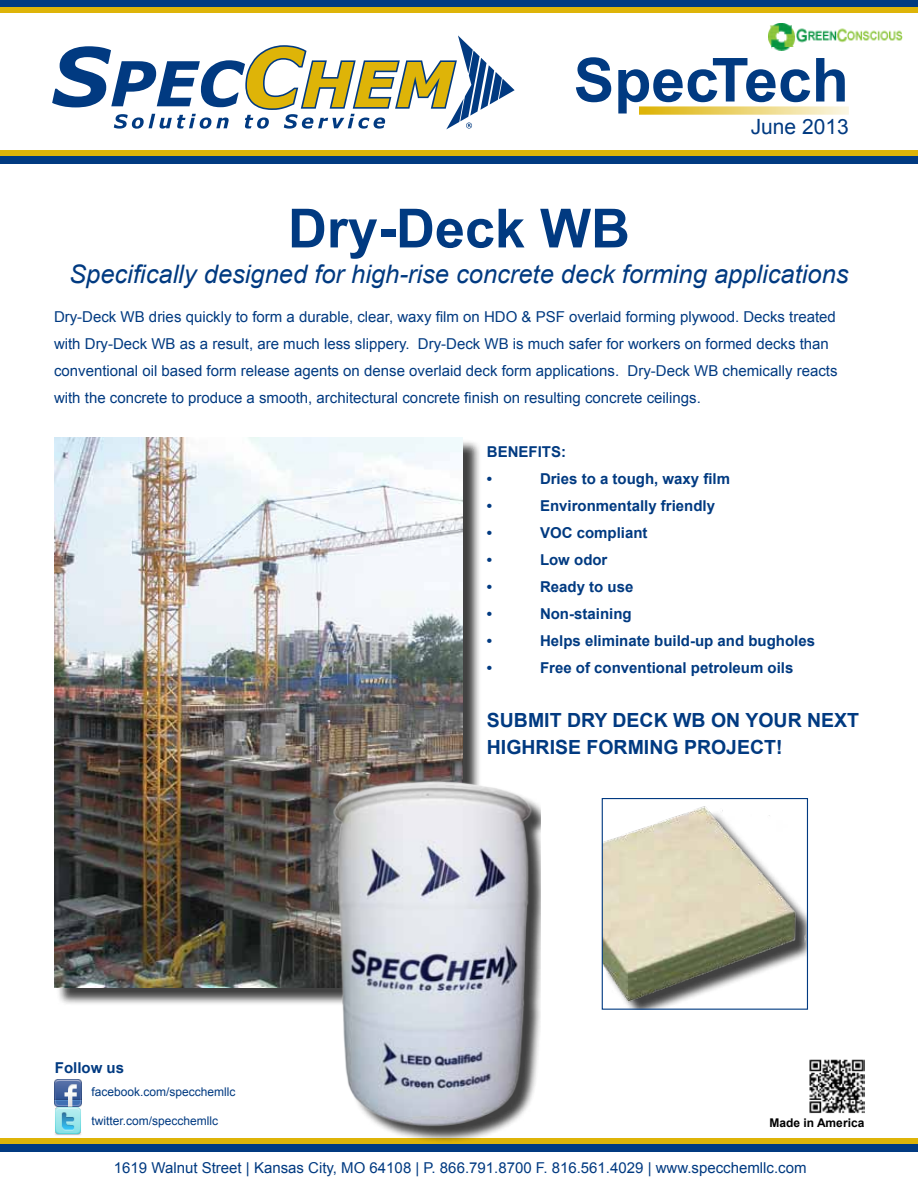
<style>
.page{position:relative;width:918px;height:1188px;background:#fff}
.page>*{position:absolute;margin:0;border:0;box-sizing:border-box;transform-origin:0 0}
.t1{font:700 60.75px "Arial";color:#013a81}
.t2{font:700 54px "Arial";color:#013a81}
.t3{font:italic 25.5px "Arial";color:#013a81}
.t4{font:21px "Arial";color:#013a81}
.t5{font:700 19.5px/27px "Arial";color:#013a81}
.t6{font:15px/27px "Arial";color:#013a81}
.t7{font:700 15px/27px "Arial";color:#013a81}
.t8{font:12px "Arial";color:#013a81}
.t9{font:700 12px "Arial";color:#000}
</style>
<div class="page">
<div style="left:56px;top:439px;width:426px;height:567px;background:#000;opacity:.75"></div>
<img style="left:54px;top:437px;width:409px;height:550px">
<svg style="left:52px;top:35px;width:463px;height:94px"></svg>
<svg style="left:639px;top:106px;width:210px;height:9px;background:#edd77f"></svg>
<img style="left:768px;top:23px;width:135px;height:27px">
<div style="left:0;top:1144px;width:918px;height:8px;background:#013a81"></div>
<div style="left:0;top:1138px;width:918px;height:6px;background:#deb408"></div>
<img style="left:809px;top:1059px;width:55px;height:55px">
<div style="left:0;top:156px;width:918px;height:7px;background:#013a81"></div>
<div style="left:0;top:150px;width:918px;height:6px;background:#deb408"></div>
<div style="left:0;top:0;width:918px;height:7px;background:#013a81"></div>
<div style="left:0;top:7px;width:918px;height:6px;background:#deb408"></div>
<img style="left:54px;top:1079px;width:27px;height:56px">
<div style="left:328px;top:784px;width:213px;height:359px;background:#000;opacity:.75"></div>
<img style="left:326px;top:771px;width:215px;height:359px">
<img style="left:604px;top:806px;width:202px;height:202px">
<div style="left:602px;top:798px;width:206px;height:212px;border:1px solid #013a81"></div>
<h1 class="t1" style="left:574px;top:40px;width:277px">SpecTech</h1>
<h3 class="t4" style="left:751px;top:113px;width:100px">June 2013</h3>
<h2 class="t2" style="left:288px;top:192px;width:344px">Dry-Deck WB</h2>
<h3 class="t3" style="left:69px;top:258px;width:781px">Specifically designed for high-rise concrete deck forming applications</h3>
<p class="t6" style="left:54px;top:304px;width:785px">Dry-Deck WB dries quickly to form a durable, clear, waxy film on HDO &amp; PSF overlaid forming plywood. Decks treated with Dry-Deck WB as a result, are much less slippery. Dry-Deck WB is much safer for workers on formed decks than conventional oil based form release agents on dense overlaid deck form applications. Dry-Deck WB chemically reacts with the concrete to produce a smooth, architectural concrete finish on resulting concrete ceilings.</p>
<p class="t7" style="left:487px;top:439px;width:81px">BENEFITS: •</p>
<p class="t7" style="left:540px;top:466px;width:192px">Dries to a tough, waxy film</p>
<p class="t7" style="left:487px;top:493px;width:7px">•</p>
<p class="t7" style="left:540px;top:493px;width:177px">Environmentally friendly</p>
<p class="t7" style="left:487px;top:520px;width:7px">•</p>
<p class="t7" style="left:540px;top:520px;width:109px">VOC compliant</p>
<p class="t7" style="left:487px;top:547px;width:7px">•</p>
<p class="t7" style="left:540px;top:547px;width:69px">Low odor</p>
<p class="t7" style="left:487px;top:574px;width:7px">•</p>
<p class="t7" style="left:540px;top:574px;width:95px">Ready to use</p>
<p class="t7" style="left:487px;top:601px;width:7px">•</p>
<p class="t7" style="left:540px;top:601px;width:93px">Non-staining</p>
<p class="t7" style="left:487px;top:628px;width:7px">•</p>
<p class="t7" style="left:540px;top:628px;width:277px">Helps eliminate build-up and bugholes</p>
<p class="t7" style="left:487px;top:655px;width:7px">•</p>
<p class="t7" style="left:540px;top:655px;width:255px">Free of conventional petroleum oils</p>
<h3 class="t5" style="left:487px;top:708px;width:368px">Submit DRY DECK WB on youR next<br>Highrise</h3>
<h3 class="t5" style="left:587px;top:735px;width:15px">for</h3>
<h3 class="t5" style="left:628px;top:735px;width:123px">ming project</h3>
<h3 class="t5" style="left:776px;top:735px;width:8px">!</h3>
<p class="t7" style="left:55px;top:1055px;width:71px">Follow us</p>
<p class="t8" style="left:92px;top:1084px;width:146px">facebook.com/specchemllc</p>
<p class="t8" style="left:92px;top:1113px;width:128px">twitter.com/specchemllc</p>
<p class="t9" style="left:769px;top:1115px;width:96px">Made in America</p>
<p class="t6" style="left:114px;top:1155px;width:694px">1619 Walnut Street | Kansas City, MO 64108 | P. 866.791.8700 F. 816.561.4029 | www.specchemllc.com</p>
</div>
